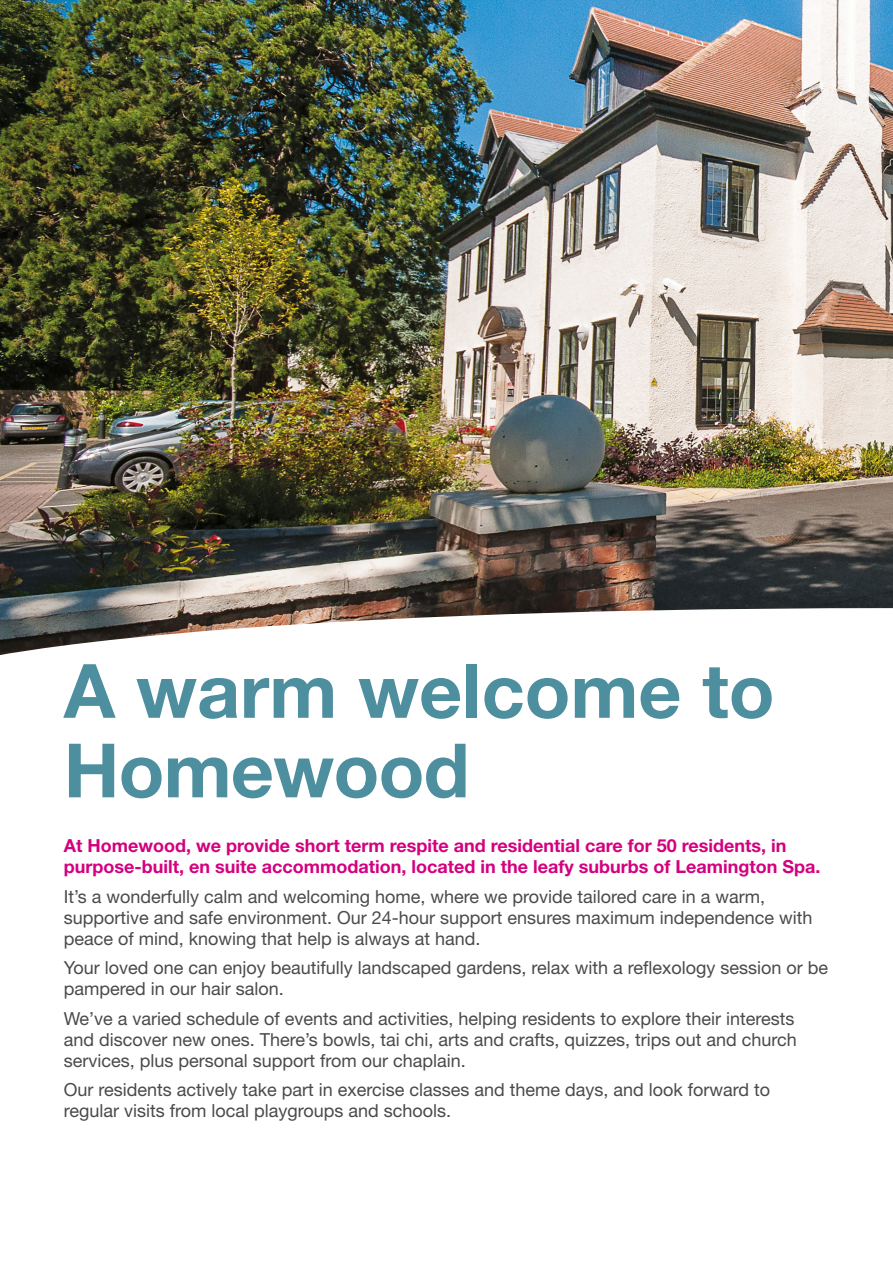
<style>
.page{position:relative;width:893px;height:1263px;background:#fff}
.page>*{position:absolute;margin:0;border:0;box-sizing:border-box;transform-origin:0 0}
.t1{font:700 75px/79.5px "Helvetica Neue";color:#4d8f9f}
.t2{font:18px/21px "Helvetica Neue";color:#4a4a49}
.t3{font:700 18px/21px "Helvetica Neue";color:#d4007f}
</style>
<div class="page">
<img style="left:0;top:0;width:893px;height:608px">
<svg style="left:0;top:608px;width:893px;height:47px"></svg>
<p class="t1" style="left:64px;top:650px;width:712px">A warm welcome to<br>Homewood</p>
<p class="t3" style="left:64px;top:835px;width:758px">At Homewood, we provide short term respite and residential care for 50 residents, in purpose-built, en suite accommodation, located in the leafy suburbs of Leamington Spa.</p>
<p class="t2" style="left:64px;top:886px;width:750px">It’s a wonderfully calm and welcoming home, where we provide tailored care in a warm, supportive and safe environment. Our 24-hour support ensures maximum independence with peace of mind, knowing that help is always at hand.</p>
<p class="t2" style="left:64px;top:957px;width:766px">Your loved one can enjoy beautifully landscaped gardens, relax with a reflexology session or be pampered in our hair salon.</p>
<p class="t2" style="left:64px;top:1008px;width:735px">We’ve a varied schedule of events and activities, helping residents to explore their interests and discover new ones. There’s bowls, tai chi, arts and crafts, quizzes, trips out and church services, plus personal support from our chaplain.</p>
<p class="t2" style="left:64px;top:1079px;width:708px">Our residents actively take part in exercise classes and theme days, and look forward to regular visits from local playgroups and schools.</p>
</div>
